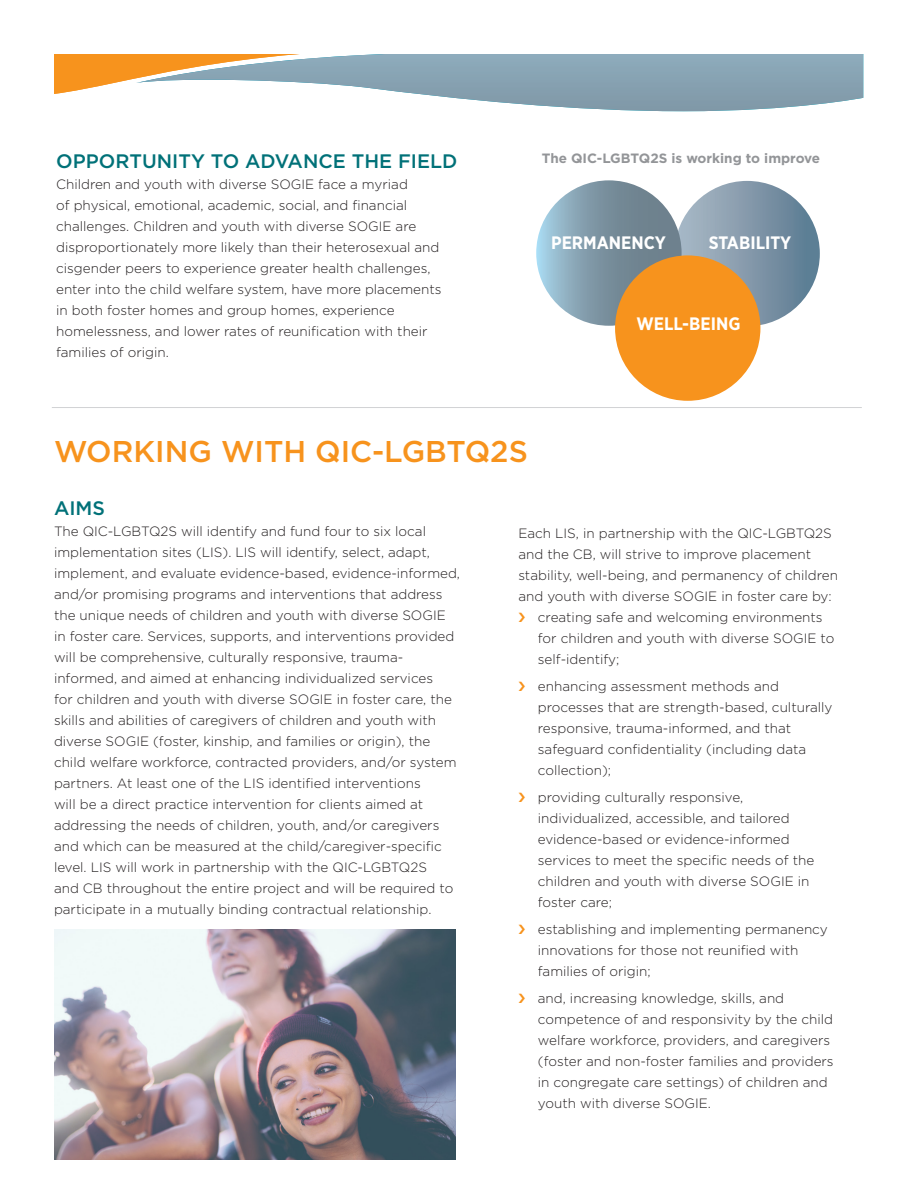
<style>
.page{position:relative;width:918px;height:1188px;background:#fff}
.page>*{position:absolute;margin:0;border:0;box-sizing:border-box;transform-origin:0 0}
.t1{font:500 30px "Gotham";color:#f7931d}
.t2{font:500 19.5px "Gotham";color:#007178}
.t3{font:700 18px "Gotham Narrow";color:#fff}
.t4{font:300 13.5px/21px "Gotham";color:#231f20}
.t5{font:700 13.5px "Gotham";color:#939598}
</style>
<div class="page">
<svg style="left:54px;top:54px;width:809px;height:57px"></svg>
<div style="left:674px;top:181px;width:146px;height:145px;background:linear-gradient(to right,#b2beca,#5a7a90);border-radius:73px"></div>
<svg style="left:536px;top:180px;width:146px;height:146px;background:#809aa8"></svg>
<div style="left:615px;top:255px;width:145px;height:146px;background:#f7931d;border-radius:50%"></div>
<hr style="left:52px;top:407px;width:810px;height:1px;background:#d1d2d4">
<img style="left:54px;top:930px;width:402px;height:230px">
<p class="t2" style="left:56px;top:148px;width:403px">OPPORTUNITY TO ADVANCE THE FIELD</p>
<p class="t4" style="left:56px;top:173px;width:387px">Children and youth with diverse SOGIE face a myriad<br>of physical, emotional, academic, social, and financial challenges. Children and youth with diverse SOGIE are disproportionately more likely than their heterosexual and cisgender peers to experience greater health challenges, enter into the child welfare system, have more placements in both foster homes and group homes, experience homelessness, and lower rates of reunification with their families of origin.</p>
<p class="t5" style="left:542px;top:149px;width:280px">The QIC-LGBTQ2S is working to improve</p>
<p class="t3" style="left:551px;top:231px;width:116px">PERMANENCY</p>
<p class="t3" style="left:709px;top:231px;width:84px">STABILITY</p>
<p class="t3" style="left:637px;top:312px;width:105px">WELL-BEING</p>
<p class="t1" style="left:54px;top:432px;width:475px">WORKING WITH QIC-LGBTQ2S</p>
<p class="t2" style="left:54px;top:495px;width:52px">AIMS</p>
<p class="t4" style="left:54px;top:520px;width:408px">The QIC-LGBTQ2S will identify and fund four to six local implementation sites (LIS). LIS will identify, select, adapt, implement, and evaluate evidence-based, evidence-informed, and/or promising programs and interventions that address the unique needs of children and youth with diverse SOGIE in foster care. Services, supports, and interventions provided will be comprehensive, culturally responsive, trauma&shy;informed, and aimed at enhancing individualized services<br>for children and youth with diverse SOGIE in foster care, the skills and abilities of caregivers of children and youth with diverse SOGIE (foster, kinship, and families or origin), the child welfare workforce, contracted providers, and/or system partners. At least one of the LIS identified interventions<br>will be a direct practice intervention for clients aimed at addressing the needs of children, youth, and/or caregivers and which can be measured at the child/caregiver-specific level. LIS will work in partnership with the QIC-LGBTQ2S<br>and CB throughout the entire project and will be required to participate in a mutually binding contractual relationship.</p>
<p class="t4" style="left:518px;top:522px;width:321px">Each LIS, in partnership with the QIC-LGBTQ2S and the CB, will strive to improve placement stability, well-being, and permanency of children and youth with diverse SOGIE in foster care by:</p>
<p class="t4" style="left:538px;top:606px;width:298px">creating safe and welcoming environments for children and youth with diverse SOGIE to self-identify;</p>
<p class="t4" style="left:538px;top:675px;width:296px">enhancing assessment methods and processes that are strength-based, culturally responsive, trauma-informed, and that safeguard confidentiality (including data collection);</p>
<p class="t4" style="left:538px;top:786px;width:278px">providing culturally responsive, individualized, accessible, and tailored evidence-based or evidence-informed services to meet the specific needs of the children and youth with diverse SOGIE in foster care;</p>
<p class="t4" style="left:538px;top:918px;width:291px">establishing and implementing permanency innovations for those not reunified with families of origin;</p>
<p class="t4" style="left:538px;top:987px;width:297px">and, increasing knowledge, skills, and competence of and responsivity by the child welfare workforce, providers, and caregivers (foster and non-foster families and providers in congregate care settings) of children and youth with diverse SOGIE.</p>
</div>
